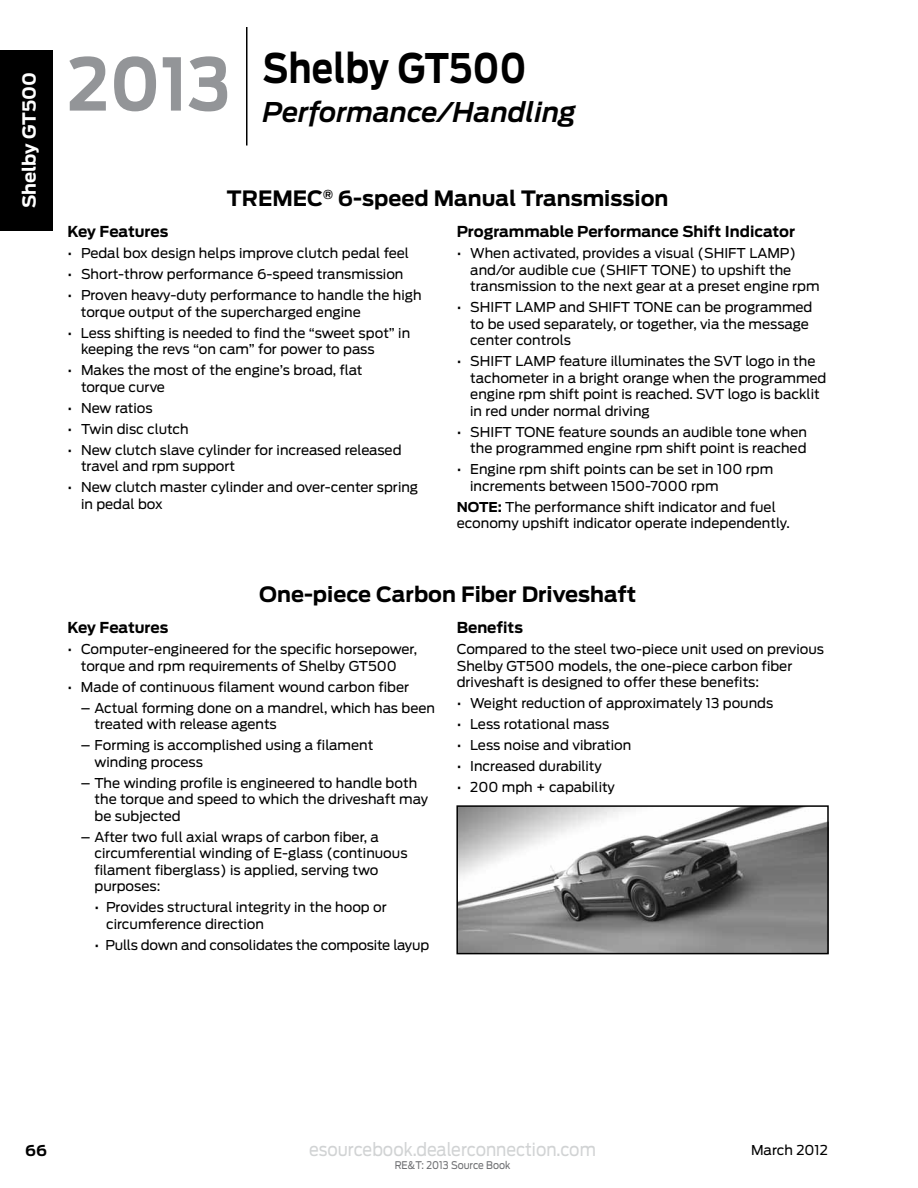
<style>
.page{position:relative;width:918px;height:1188px;background:#fff}
.page>*{position:absolute;margin:0;border:0;box-sizing:border-box;transform-origin:0 0}
.t1{font:700 72px "Ford Antenna";color:#939598;scale:.9 1}
.t2{font:700 40.5px "Ford Antenna";letter-spacing:.01em;color:#000;scale:.85 1}
.t3{font:italic 600 27px "Ford Antenna";color:#000}
.t4{font:700 21px "Ford Antenna";color:#000}
.t5{font:18px "Ford Antenna";color:#d1d3d4;scale:.9 1}
.t6{font:700 18px "Ford Antenna";color:#fff}
.t7{font:700 15px "Ford Antenna";color:#000}
.t8{font:13.5px/16.5px "Ford Antenna";color:#000}
.t9{font:10.5px "Ford Antenna";color:#6d6e71;scale:.9 1}
.s1{font-weight:700}
</style>
<div class="page">
<hr style="left:246px;top:27px;width:2px;height:119px;background:#000">
<div style="left:0;top:50px;width:53px;height:181px;background:#000"></div>
<img style="left:459px;top:808px;width:367px;height:143px">
<div style="left:456px;top:805px;width:373px;height:149px;border:2px solid #000"></div>
<h3 class="t6" style="left:13px;top:208px;width:137px;rotate:-90deg">Shelby GT500</h3>
<h1 class="t1" style="left:68px;top:19px;width:182px">2013</h1>
<h2 class="t2" style="left:263px;top:32px;width:311px">Shelby GT500</h2>
<h3 class="t3" style="left:263px;top:88px;width:315px">Performance/Handling</h3>
<h3 class="t4" style="left:227px;top:179px;width:48px">Tremec</h3>
<h3 class="t4" style="left:323px;top:179px;width:347px"><sup>®</sup> 6-speed Manual Transmission</h3>
<p class="t7" style="left:68px;top:218px;width:102px">Key Features</p>
<p class="t8" style="left:68px;top:244px;width:343px">• Pedal box design helps improve clutch pedal feel</p>
<p class="t8" style="left:68px;top:265px;width:338px">• Short-throw performance 6-speed transmission</p>
<p class="t8" style="left:81px;top:286px;width:342px;text-indent:-13px">• Proven heavy-duty performance to handle the high torque output of the supercharged engine</p>
<p class="t8" style="left:81px;top:323px;width:331px;text-indent:-14px">• Less shifting is needed to find the “sweet spot” in keeping the revs “on cam” for power to pass</p>
<p class="t8" style="left:81px;top:361px;width:283px;text-indent:-14px">• Makes the most of the engine’s broad, flat torque curve</p>
<p class="t8" style="left:68px;top:398px;width:87px">• New ratios</p>
<p class="t8" style="left:68px;top:419px;width:123px">• Twin disc clutch</p>
<p class="t8" style="left:81px;top:440px;width:322px;text-indent:-14px">• New clutch slave cylinder for increased released travel and rpm support</p>
<p class="t8" style="left:81px;top:478px;width:339px;text-indent:-14px">• New clutch master cylinder and over-center spring in pedal box</p>
<p class="t7" style="left:457px;top:218px;width:340px">Programmable Performance Shift Indicator</p>
<p class="t8" style="left:470px;top:244px;width:351px;text-indent:-14px">• When activated, provides a visual (SHIFT LAMP) and/or audible cue (SHIFT TONE) to upshift the transmission to the next gear at a preset engine rpm</p>
<p class="t8" style="left:470px;top:298px;width:344px;text-indent:-14px">• SHIFT LAMP and SHIFT TONE can be programmed to be used separately, or together, via the message center controls</p>
<p class="t8" style="left:470px;top:352px;width:358px;text-indent:-13px">• SHIFT LAMP feature illuminates the SVT logo in the tachometer in a bright orange when the programmed engine rpm shift point is reached. SVT logo is backlit in red under normal driving</p>
<p class="t8" style="left:457px;top:422px;width:352px;text-align:right">• SHIFT TONE feature sounds an audible tone when the programmed engine rpm shift point is reached</p>
<p class="t8" style="left:470px;top:460px;width:304px;text-indent:-13px">• Engine rpm shift points can be set in 100 rpm increments between 1500-7000 rpm</p>
<p class="t8" style="left:457px;top:497px;width:335px"><span class="s1">NOTE:</span> The performance shift indicator and fuel economy upshift indicator operate independently.</p>
<h3 class="t4" style="left:259px;top:575px;width:379px">One-piece Carbon Fiber Driveshaft</h3>
<p class="t7" style="left:68px;top:614px;width:102px">Key Features</p>
<p class="t8" style="left:68px;top:640px;width:351px;text-align:center">• Computer-engineered for the specific horsepower, torque and rpm requirements of Shelby GT500</p>
<p class="t8" style="left:67px;top:677px;width:343px">• Made of continuous filament wound carbon fiber</p>
<p class="t8" style="left:94px;top:698px;width:342px;text-indent:-14px">– Actual forming done on a mandrel, which has been treated with release agents</p>
<p class="t8" style="left:94px;top:736px;width:280px;text-indent:-14px">– Forming is accomplished using a filament winding process</p>
<p class="t8" style="left:94px;top:773px;width:335px;text-indent:-14px">– The winding profile is engineered to handle both the torque and speed to which the driveshaft may be subjected</p>
<p class="t8" style="left:94px;top:827px;width:315px;text-indent:-14px">– After two full axial wraps of carbon fiber, a circumferential winding of E-glass (continuous filament fiberglass) is applied, serving two purposes:</p>
<p class="t8" style="left:106px;top:898px;width:282px;text-indent:-12px">• Provides structural integrity in the hoop or circumference direction</p>
<p class="t8" style="left:94px;top:935px;width:336px">• Pulls down and consolidates the composite layup</p>
<p class="t7" style="left:457px;top:614px;width:68px">Benefits</p>
<p class="t8" style="left:457px;top:640px;width:369px">Compared to the steel two-piece unit used on previous<br>Shelby GT500 models, the one-piece carbon fiber driveshaft is designed to offer these benefits:</p>
<p class="t8" style="left:457px;top:694px;width:318px">• Weight reduction of approximately 13 pounds</p>
<p class="t8" style="left:457px;top:715px;width:154px">• Less rotational mass</p>
<p class="t8" style="left:457px;top:736px;width:176px">• Less noise and vibration</p>
<p class="t8" style="left:457px;top:757px;width:147px">• Increased durability</p>
<p class="t8" style="left:457px;top:778px;width:160px">• 200 mph + capability</p>
<p class="t7" style="left:25px;top:1137px;width:23px">66</p>
<h3 class="t5" style="left:309px;top:1134px;width:320px">esourcebook.dealerconnection.com</h3>
<p class="t8" style="left:751px;top:1141px;width:78px">March 2012</p>
<p class="t9" style="left:395px;top:1156px;width:130px">RE&amp;T: 2013 Source Book</p>
</div>
